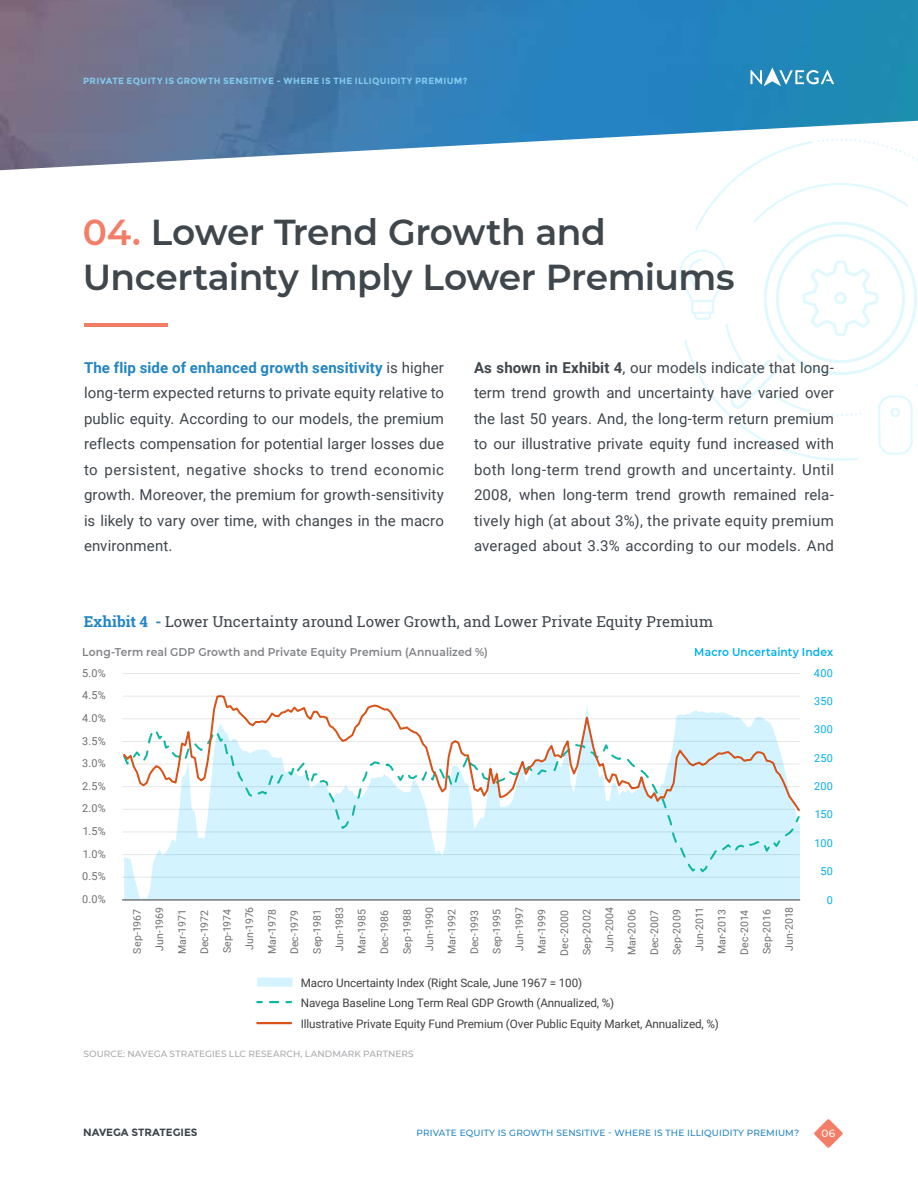
<style>
.page{position:relative;width:918px;height:1188px;background:#fff}
.page>*{position:absolute;margin:0;border:0;box-sizing:border-box;transform-origin:0 0}
.t1{font:600 36px/45px "Montserrat";letter-spacing:-.015em;color:#3f464c}
.t2{font:15px/25.5px "Roboto";letter-spacing:.015em;color:#3f464c;text-align:justify}
.t3{font:15px "Roboto Slab";color:#3f464c}
.t4{font:11.7px/20.5px "Roboto";letter-spacing:-.01em;color:#414042}
.t5{font:600 11.25px "Montserrat";letter-spacing:.01em;color:#808285;scale:.95 1}
.t6{font:600 11.25px "Montserrat";letter-spacing:.015em;color:#00aeef;scale:.95 1}
.t7{font:10.8px "Roboto";color:#6d6e71}
.t8{font:10.8px "Roboto";letter-spacing:.03em;color:#00aeef}
.t9{font:10.5px/22.5px "Roboto";letter-spacing:.01em;color:#6d6e71;text-align:center}
.t10{font:700 10.5px "Montserrat";color:#3f464c}
.t11{font:500 10.5px "Montserrat";color:#fff}
.t12{font:500 9px "Montserrat";letter-spacing:.02em;color:#2285c3}
.t13{font:700 9px "Montserrat";letter-spacing:.04em;color:#83cbf0}
.t14{font:500 9px "Montserrat";letter-spacing:.01em;color:#a7a9ac}
.s1{color:#f37d67}
.s2{font-weight:700;color:#2285c3}
.s3{font-weight:700}
</style>
<div class="page">
<svg style="left:679px;top:170px;width:239px;height:291px"></svg>
<svg style="left:814px;top:1119px;width:29px;height:29px"></svg>
<img style="left:0;top:0;width:918px;height:170px">
<svg style="left:750px;top:68px;width:84px;height:18px"></svg>
<hr style="left:84px;top:323px;width:84px;height:3px;background:#f37d67">
<div style="left:124px;top:874px;width:676px;height:25px;background:#d2f3ff"></div>
<hr style="left:123px;top:900px;width:677px;height:1px;background:#000">
<hr style="left:123px;top:899px;width:677px;height:1px;background:#a7a9ac">
<svg style="left:122px;top:813px;width:678px;height:61px;background:#d4f3fe"></svg>
<svg style="left:122px;top:695px;width:678px;height:118px"></svg>
<hr style="left:123px;top:877px;width:677px;height:1px;background:#e6e7e8">
<hr style="left:123px;top:854px;width:677px;height:1px;background:#e6e7e8">
<hr style="left:123px;top:832px;width:677px;height:1px;background:#e6e7e8">
<hr style="left:123px;top:809px;width:677px;height:1px;background:#e6e7e8">
<hr style="left:123px;top:786px;width:677px;height:1px;background:#e6e7e8">
<hr style="left:123px;top:764px;width:677px;height:1px;background:#e6e7e8">
<hr style="left:123px;top:741px;width:677px;height:1px;background:#e6e7e8">
<hr style="left:123px;top:718px;width:677px;height:1px;background:#e6e7e8">
<hr style="left:123px;top:696px;width:677px;height:1px;background:#e6e7e8">
<hr style="left:123px;top:673px;width:677px;height:1px;background:#e6e7e8">
<div style="left:257px;top:978px;width:36px;height:9px;background:#d2f3ff"></div>
<svg style="left:270px;top:1001px;width:21px;height:2px"></svg>
<hr style="left:257px;top:1022px;width:34px;height:2px;background:#d95319">
<p class="t13" style="left:83px;top:75px;width:386px">PRIVATE EQUITY IS GROWTH SENSITIVE - WHERE IS THE ILLIQUIDITY PREMIUM?</p>
<h1 class="t1" style="left:83px;top:208px;width:654px"><span class="s1">04.</span> Lower Trend Growth and<br>Uncertainty Imply Lower Premiums</h1>
<p class="t2" style="left:84px;top:354px;width:362px"><span class="s2">The flip side of enhanced growth sensitivity</span> is higher long-term expected returns to private equity relative to public equity. According to our models, the premium reflects compensation for potential larger losses due to persistent, negative shocks to trend economic growth. Moreover, the premium for growth-sensitivity is likely to vary over time, with changes in the macro environment.</p>
<p class="t2" style="left:474px;top:354px;width:362px"><span class="s3">As shown in Exhibit 4</span>, our models indicate that long&shy;term trend growth and uncertainty have varied over the last 50 years. And, the long-term return premium to our illustrative private equity fund increased with both long-term trend growth and uncertainty. Until 2008, when long-term trend growth remained rela&shy;tively high (at about 3%), the private equity premium averaged about 3.3% according to our models. And</p>
<p class="t3" style="left:84px;top:611px;width:631px"><span class="s2">Exhibit 4 -</span> Lower Uncertainty around Lower Growth, and Lower Private Equity Premium</p>
<p class="t5" style="left:82px;top:644px;width:429px">Long-Term real GDP Growth and Private Equity Premium (Annualized %)</p>
<p class="t6" style="left:694px;top:644px;width:148px">Macro Uncertainty Index</p>
<p class="t7" style="left:82px;top:665px;width:25px">5.0%</p>
<p class="t7" style="left:82px;top:688px;width:25px">4.5%</p>
<p class="t7" style="left:82px;top:710px;width:25px">4.0%</p>
<p class="t7" style="left:82px;top:733px;width:25px">3.5%</p>
<p class="t7" style="left:82px;top:756px;width:25px">3.0%</p>
<p class="t7" style="left:82px;top:778px;width:25px">2.5%</p>
<p class="t7" style="left:82px;top:801px;width:25px">2.0%</p>
<p class="t7" style="left:83px;top:824px;width:24px">1.5%</p>
<p class="t7" style="left:83px;top:846px;width:25px">1.0%</p>
<p class="t7" style="left:82px;top:869px;width:25px">0.5%</p>
<p class="t7" style="left:82px;top:892px;width:25px">0.0%</p>
<p class="t9" style="left:125px;top:956px;width:51px;rotate:-90deg">Sep-1967<br>Jun-1969<br>Mar-1971<br>Dec-1972<br>Sep-1974<br>Jun-1976<br>Mar-1978<br>Dec-1979<br>Sep-1981<br>Jun-1983<br>Mar-1985<br>Dec-1986<br>Sep-1988<br>Jun-1990<br>Mar-1992<br>Dec-1993<br>Sep-1995<br>Jun-1997<br>Mar-1999<br>Dec-2000<br>Sep-2002<br>Jun-2004<br>Mar-2006<br>Dec-2007<br>Sep-2009<br>Jun-2011<br>Mar-2013<br>Dec-2014<br>Sep-2016<br>Jun-2018</p>
<p class="t4" style="left:301px;top:972px;width:420px">Macro Uncertainty Index (Right Scale, June 1967 = 100)<br>Navega Baseline Long Term Real GDP Growth (Annualized, %)<br>Illustrative Private Equity Fund Premium (Over Public Equity Market, Annualized, %)</p>
<p class="t14" style="left:83px;top:1048px;width:332px">SOURCE: NAVEGA STRATEGIES LLC RESEARCH, LANDMARK PARTNERS</p>
<p class="t8" style="left:814px;top:665px;width:21px">400</p>
<p class="t8" style="left:814px;top:694px;width:20px">350</p>
<p class="t8" style="left:814px;top:722px;width:20px">300</p>
<p class="t8" style="left:814px;top:750px;width:20px">250</p>
<p class="t8" style="left:814px;top:779px;width:20px">200</p>
<p class="t8" style="left:815px;top:807px;width:20px">150</p>
<p class="t8" style="left:815px;top:835px;width:20px">100</p>
<p class="t8" style="left:820px;top:864px;width:14px">50</p>
<p class="t8" style="left:827px;top:892px;width:8px">0</p>
<p class="t10" style="left:83px;top:1127px;width:116px">NAVEGA STRATEGIES</p>
<p class="t12" style="left:417px;top:1127px;width:384px">PRIVATE EQUITY IS GROWTH SENSITIVE - WHERE IS THE ILLIQUIDITY PREMIUM?</p>
<p class="t11" style="left:822px;top:1126px;width:15px">06</p>
</div>
